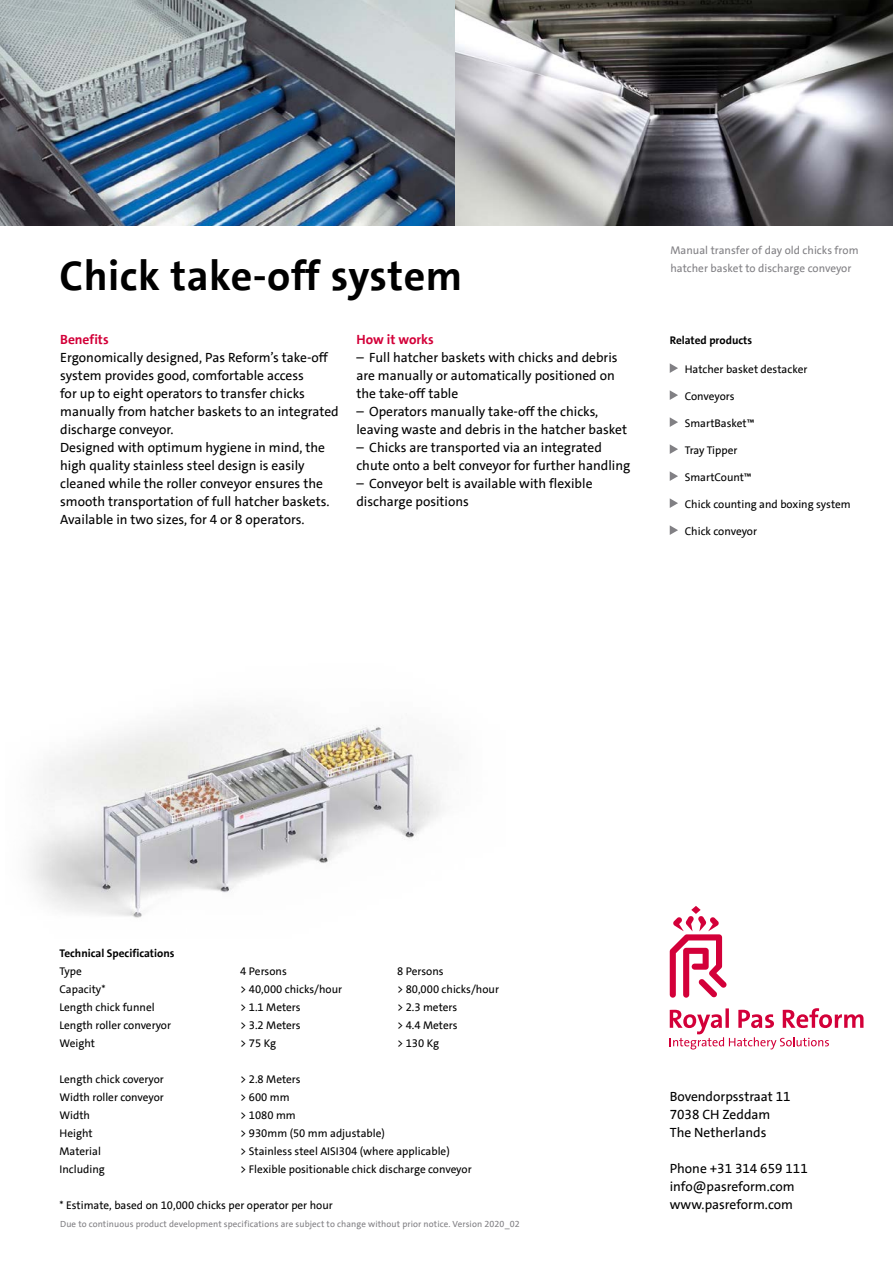
<style>
.page{position:relative;width:893px;height:1263px;background:#fff}
.page>*{position:absolute;margin:0;border:0;box-sizing:border-box;transform-origin:0 0}
.t1{font:700 42px "The Sans LT";letter-spacing:.01em;color:#000}
.t2{font:13.5px/18px "The Sans LT";color:#000}
.t3{font:700 13.5px "The Sans LT";color:#d30039}
.t4{font:11.25px/18px "The Sans LT";color:#000}
.t5{font:11.25px/18px "The Sans LT";letter-spacing:.005em;color:#818084}
.t6{font:700 11.25px "The Sans LT";color:#000}
.t7{font:9px "The Sans LT";letter-spacing:.01em;color:#818084}
</style>
<div class="page">
<svg style="left:670px;top:906px;width:193px;height:143px"></svg>
<img style="left:0;top:0;width:893px;height:225px">
<div style="left:0;top:654px;width:519px;height:287px;background:#fff;opacity:.89"></div>
<svg style="left:670px;top:363px;width:8px;height:10px"></svg>
<svg style="left:670px;top:390px;width:8px;height:10px"></svg>
<svg style="left:670px;top:417px;width:8px;height:10px"></svg>
<svg style="left:670px;top:444px;width:8px;height:10px"></svg>
<svg style="left:670px;top:471px;width:8px;height:10px"></svg>
<svg style="left:670px;top:498px;width:8px;height:10px"></svg>
<svg style="left:670px;top:525px;width:8px;height:10px"></svg>
<h1 class="t1" style="left:60px;top:249px;width:404px">Chick take-off system</h1>
<p class="t3" style="left:60px;top:331px;width:50px">Benefits</p>
<p class="t2" style="left:60px;top:349px;width:280px">Ergonomically designed, Pas Reform’s take-off system provides good, comfortable access<br>for up to eight operators to transfer chicks manually from hatcher baskets to an integrated discharge conveyor.<br>Designed with optimum hygiene in mind, the high quality stainless steel design is easily cleaned while the roller conveyor ensures the smooth transportation of full hatcher baskets.<br>Available in two sizes, for 4 or 8 operators.</p>
<p class="t3" style="left:356px;top:331px;width:79px">How it works</p>
<p class="t2" style="left:356px;top:349px;width:263px">– Full hatcher baskets with chicks and debris are manually or automatically positioned on the take-off table</p>
<p class="t2" style="left:356px;top:403px;width:272px">– Operators manually take-off the chicks, leaving waste and debris in the hatcher basket</p>
<p class="t2" style="left:356px;top:439px;width:275px">– Chicks are transported via an integrated chute onto a belt conveyor for further handling</p>
<p class="t2" style="left:356px;top:475px;width:238px">– Conveyor belt is available with flexible discharge positions</p>
<p class="t5" style="left:670px;top:242px;width:190px">Manual transfer of day old chicks from hatcher basket to discharge conveyor</p>
<p class="t6" style="left:670px;top:333px;width:84px">Related products</p>
<p class="t4" style="left:685px;top:360px;width:124px">Hatcher basket destacker</p>
<p class="t4" style="left:685px;top:387px;width:51px">Conveyors</p>
<p class="t4" style="left:685px;top:414px;width:71px">SmartBasket™</p>
<p class="t4" style="left:685px;top:441px;width:54px">Tray Tipper</p>
<p class="t4" style="left:685px;top:468px;width:69px">SmartCount™</p>
<p class="t4" style="left:685px;top:495px;width:168px">Chick counting and boxing system</p>
<p class="t4" style="left:685px;top:522px;width:74px">Chick conveyor</p>
<p class="t6" style="left:60px;top:945px;width:116px">Technical Specifications</p>
<p class="t4" style="left:60px;top:962px;width:48px">Type<br>Capacity*</p>
<p class="t4" style="left:240px;top:962px;width:103px">4 Persons<br>&gt; 40,000 chicks/hour</p>
<p class="t4" style="left:397px;top:962px;width:103px">8 Persons<br>&gt; 80,000 chicks/hour</p>
<p class="t4" style="left:60px;top:998px;width:97px">Length chick funnel</p>
<p class="t4" style="left:240px;top:998px;width:62px">&gt; 1.1 Meters</p>
<p class="t4" style="left:397px;top:998px;width:62px">&gt; 2.3 meters</p>
<p class="t4" style="left:60px;top:1016px;width:113px">Length roller converyor<br>Weight</p>
<p class="t4" style="left:240px;top:1016px;width:62px">&gt; 3.2 Meters &gt; 75 Kg</p>
<p class="t4" style="left:397px;top:1016px;width:62px">&gt; 4.4 Meters &gt; 130 Kg</p>
<p class="t4" style="left:60px;top:1070px;width:106px">Length chick coveryor<br>Width roller conveyor<br>Width<br>Height<br>Material<br>Including</p>
<p class="t4" style="left:240px;top:1070px;width:233px">&gt; 2.8 Meters<br>&gt; 600 mm<br>&gt; 1080 mm<br>&gt; 930mm (50 mm adjustable)<br>&gt; Stainless steel AISI304 (where applicable)<br>&gt; Flexible positionable chick discharge conveyor</p>
<p class="t4" style="left:60px;top:1196px;width:275px">* Estimate, based on 10,000 chicks per operator per hour</p>
<p class="t7" style="left:60px;top:1218px;width:461px">Due to continuous product development specifications are subject to change without prior notice. Version 2020_02</p>
<p class="t2" style="left:670px;top:1087px;width:122px">Bovendorpsstraat 11<br>7038 CH Zeddam<br>The Netherlands</p>
<p class="t2" style="left:670px;top:1159px;width:140px">Phone +31 314 659 111 info@pasreform.com www.pasreform.com</p>
</div>
